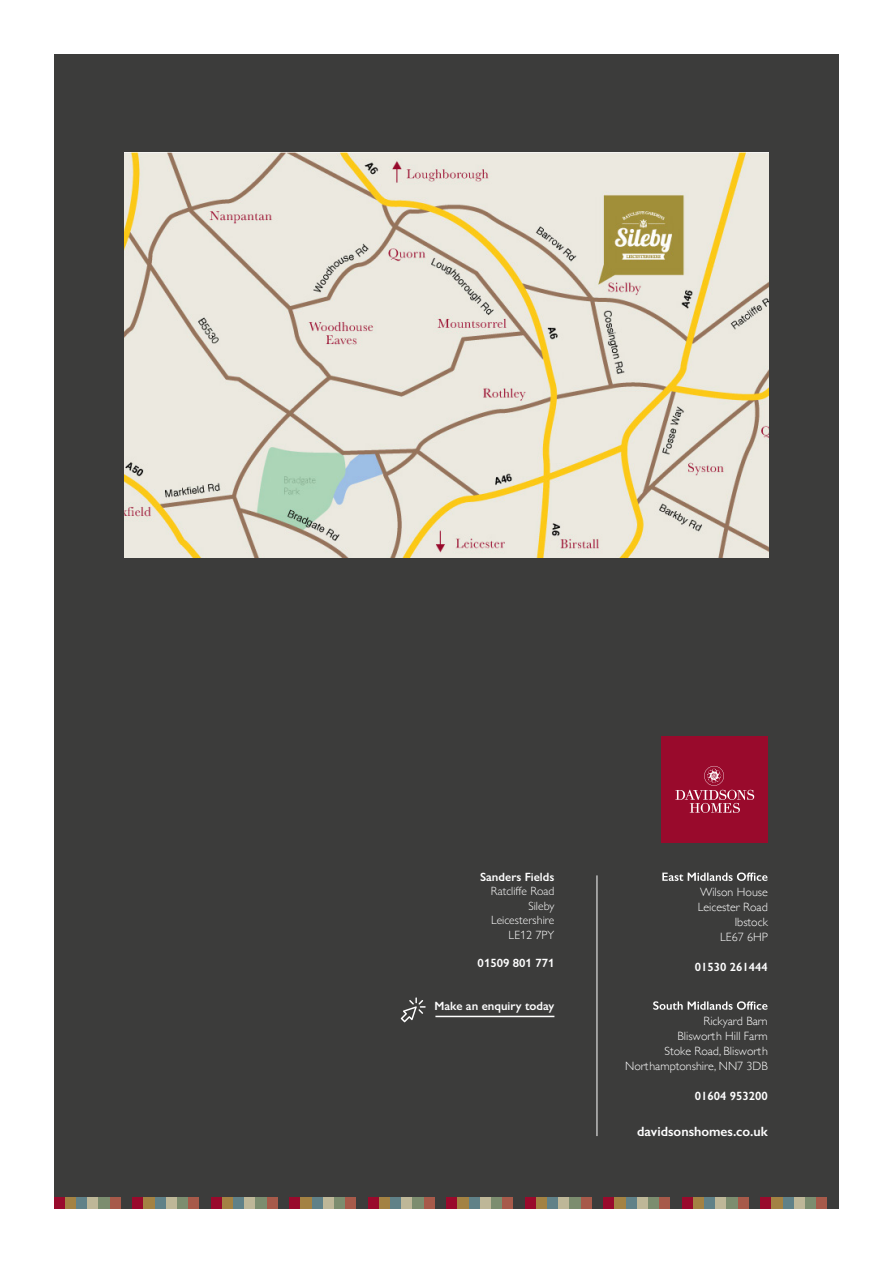
<style>
.page{position:relative;width:893px;height:1263px;background:#fff}
.page>*{position:absolute;margin:0;border:0;box-sizing:border-box;transform-origin:0 0}
.t1{font:600 13.5px "Gill Sans";color:#fff}
.t2{font:300 12px/15px "Gill Sans";color:#fff;text-align:right}
.t3{font:600 12px "Gill Sans Nova";color:#fff}
.t4{font:300 12px/14.4px "Gill Sans Nova";color:#fff;text-align:right}
.t5{font:600 12px "Gill Sans";color:#fff}
</style>
<div class="page">
<div style="left:54px;top:54px;width:785px;height:1155px;background:#3c3c3b"></div>
<div style="left:54px;top:1198px;width:11px;height:11px;background:#990a2c"></div>
<div style="left:65px;top:1198px;width:11px;height:11px;background:#a38243"></div>
<div style="left:76px;top:1198px;width:12px;height:11px;background:#608188"></div>
<div style="left:88px;top:1198px;width:11px;height:11px;background:#beb798"></div>
<div style="left:99px;top:1198px;width:11px;height:11px;background:#7c8d6f"></div>
<div style="left:110px;top:1198px;width:11px;height:11px;background:#a75a4a"></div>
<div style="left:132px;top:1198px;width:12px;height:11px;background:#990a2c"></div>
<div style="left:144px;top:1198px;width:11px;height:11px;background:#a38243"></div>
<div style="left:155px;top:1198px;width:11px;height:11px;background:#608188"></div>
<div style="left:166px;top:1198px;width:11px;height:11px;background:#beb798"></div>
<div style="left:177px;top:1198px;width:12px;height:11px;background:#7c8d6f"></div>
<div style="left:189px;top:1198px;width:11px;height:11px;background:#a75a4a"></div>
<div style="left:211px;top:1198px;width:11px;height:11px;background:#990a2c"></div>
<div style="left:222px;top:1198px;width:11px;height:11px;background:#a38243"></div>
<div style="left:233px;top:1198px;width:12px;height:11px;background:#608188"></div>
<div style="left:245px;top:1198px;width:11px;height:11px;background:#beb798"></div>
<div style="left:256px;top:1198px;width:11px;height:11px;background:#7c8d6f"></div>
<div style="left:267px;top:1198px;width:11px;height:11px;background:#a75a4a"></div>
<div style="left:289px;top:1198px;width:12px;height:11px;background:#990a2c"></div>
<div style="left:301px;top:1198px;width:11px;height:11px;background:#a38243"></div>
<div style="left:312px;top:1198px;width:11px;height:11px;background:#608188"></div>
<div style="left:323px;top:1198px;width:11px;height:11px;background:#beb798"></div>
<div style="left:334px;top:1198px;width:12px;height:11px;background:#7c8d6f"></div>
<div style="left:346px;top:1198px;width:11px;height:11px;background:#a75a4a"></div>
<div style="left:368px;top:1198px;width:11px;height:11px;background:#990a2c"></div>
<div style="left:379px;top:1198px;width:11px;height:11px;background:#a38243"></div>
<div style="left:390px;top:1198px;width:12px;height:11px;background:#608188"></div>
<div style="left:402px;top:1198px;width:11px;height:11px;background:#beb798"></div>
<div style="left:413px;top:1198px;width:11px;height:11px;background:#7c8d6f"></div>
<div style="left:424px;top:1198px;width:11px;height:11px;background:#a75a4a"></div>
<div style="left:446px;top:1198px;width:12px;height:11px;background:#990a2c"></div>
<div style="left:458px;top:1198px;width:11px;height:11px;background:#a38243"></div>
<div style="left:469px;top:1198px;width:11px;height:11px;background:#608188"></div>
<div style="left:480px;top:1198px;width:11px;height:11px;background:#beb798"></div>
<div style="left:491px;top:1198px;width:12px;height:11px;background:#7c8d6f"></div>
<div style="left:503px;top:1198px;width:11px;height:11px;background:#a75a4a"></div>
<div style="left:525px;top:1198px;width:11px;height:11px;background:#990a2c"></div>
<div style="left:536px;top:1198px;width:11px;height:11px;background:#a38243"></div>
<div style="left:547px;top:1198px;width:12px;height:11px;background:#608188"></div>
<div style="left:559px;top:1198px;width:11px;height:11px;background:#beb798"></div>
<div style="left:570px;top:1198px;width:11px;height:11px;background:#7c8d6f"></div>
<div style="left:581px;top:1198px;width:11px;height:11px;background:#a75a4a"></div>
<div style="left:603px;top:1198px;width:12px;height:11px;background:#990a2c"></div>
<div style="left:615px;top:1198px;width:11px;height:11px;background:#a38243"></div>
<div style="left:626px;top:1198px;width:11px;height:11px;background:#608188"></div>
<div style="left:637px;top:1198px;width:11px;height:11px;background:#beb798"></div>
<div style="left:648px;top:1198px;width:12px;height:11px;background:#7c8d6f"></div>
<div style="left:660px;top:1198px;width:11px;height:11px;background:#a75a4a"></div>
<div style="left:682px;top:1198px;width:11px;height:11px;background:#990a2c"></div>
<div style="left:693px;top:1198px;width:11px;height:11px;background:#a38243"></div>
<div style="left:704px;top:1198px;width:12px;height:11px;background:#608188"></div>
<div style="left:716px;top:1198px;width:11px;height:11px;background:#beb798"></div>
<div style="left:727px;top:1198px;width:11px;height:11px;background:#7c8d6f"></div>
<div style="left:738px;top:1198px;width:11px;height:11px;background:#a75a4a"></div>
<div style="left:760px;top:1198px;width:12px;height:11px;background:#990a2c"></div>
<div style="left:772px;top:1198px;width:11px;height:11px;background:#a38243"></div>
<div style="left:783px;top:1198px;width:11px;height:11px;background:#608188"></div>
<div style="left:794px;top:1198px;width:11px;height:11px;background:#beb798"></div>
<div style="left:805px;top:1198px;width:11px;height:11px;background:#7c8d6f"></div>
<div style="left:816px;top:1198px;width:12px;height:11px;background:#a75a4a"></div>
<svg style="left:662px;top:872px;width:105px;height:9px"></svg>
<svg style="left:653px;top:1001px;width:114px;height:9px"></svg>
<div style="left:662px;top:736px;width:106px;height:106px;background:#990a2c"></div>
<svg style="left:675px;top:766px;width:79px;height:47px"></svg>
<hr style="left:597px;top:875px;width:1px;height:261px;background:#fff">
<img style="left:125px;top:153px;width:643px;height:405px">
<hr style="left:435px;top:1016px;width:119px;height:1px;background:#fff">
<svg style="left:401px;top:997px;width:25px;height:25px"></svg>
<p class="t3" style="left:480px;top:869px;width:76px">Sanders Fields</p>
<p class="t4" style="left:491px;top:884px;width:65px">Ratcliffe Road<br>Sileby<br>Leicestershire<br>LE12 7PY</p>
<p class="t3" style="left:478px;top:956px;width:78px">01509 801 771</p>
<p class="t3" style="left:434px;top:998px;width:122px">Make an enquiry today</p>
<p class="t2" style="left:698px;top:884px;width:71px">Wilson House<br>Leicester Road<br>Ibstock<br>LE67 6HP</p>
<p class="t5" style="left:695px;top:959px;width:75px">01530 261444</p>
<p class="t2" style="left:625px;top:1013px;width:144px">Rickyard Barn<br>Blisworth Hill Farm<br>Stoke Road, Blisworth<br>Northamptonshire, NN7 3DB</p>
<p class="t5" style="left:695px;top:1088px;width:75px">01604 953200</p>
<p class="t1" style="left:637px;top:1123px;width:132px">davidsonshomes.co.uk</p>
</div>
